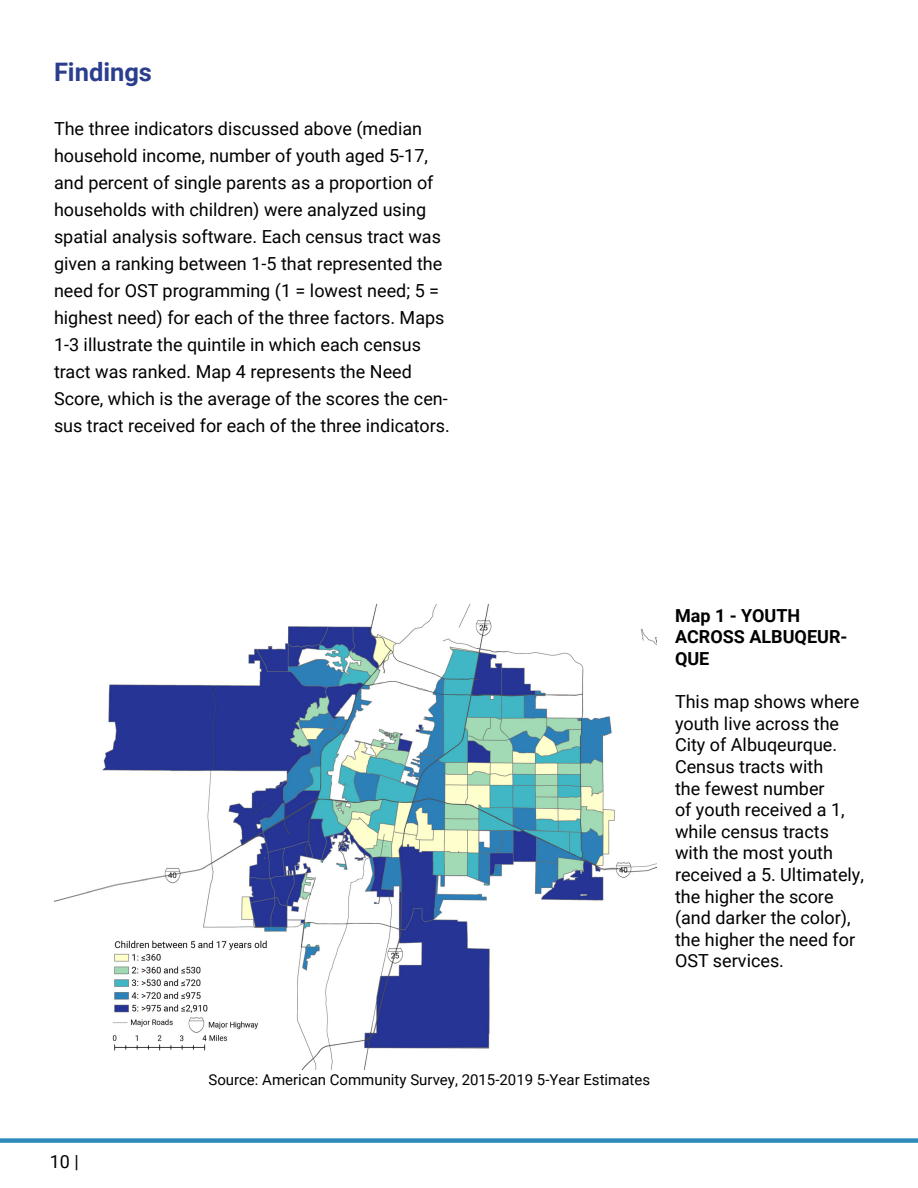
<style>
.page{position:relative;width:918px;height:1188px;background:#fff}
.page>*{position:absolute;margin:0;border:0;box-sizing:border-box;transform-origin:0 0}
.t1{font:700 25.5px "Roboto";color:#2b3e8d}
.t2{font:18px/21.6px "Roboto";color:#000}
.t3{font:700 18px/21.6px "Roboto";color:#000}
.t4{font:15px "Roboto";color:#000}
</style>
<div class="page">
<div style="left:0;top:1138px;width:918px;height:5px;background:#2f8abb"></div>
<img style="left:54px;top:604px;width:603px;height:466px">
<h1 class="t1" style="left:54px;top:54px;width:100px">Findings</h1>
<p class="t2" style="left:54px;top:114px;width:397px;line-height:27px">The three indicators discussed above (median household income, number of youth aged 5-17, and percent of single parents as a proportion of households with children) were analyzed using spatial analysis software. Each census tract was given a ranking between 1-5 that represented the need for OST programming (1 = lowest need; 5 = highest need) for each of the three factors. Maps 1-3 illustrate the quintile in which each census tract was ranked. Map 4 represents the Need Score, which is the average of the scores the cen&shy;sus tract received for each of the three indicators.</p>
<p class="t2" style="left:50px;top:1150px;width:31px">10 |</p>
<p class="t3" style="left:675px;top:604px;width:174px">Map 1 - YOUTH<br>ACROSS ALBUQEUR-<br>QUE</p>
<p class="t2" style="left:675px;top:690px;width:191px">This map shows where youth live across the<br>City of Albuqeurque.<br>Census tracts with<br>the fewest number<br>of youth received a 1, while census tracts with the most youth received a 5. Ultimately, the higher the score (and darker the color), the higher the need for<br>OST services.</p>
<p class="t4" style="left:208px;top:1069px;width:443px">Source: American Community Survey, 2015-2019 5-Year Estimates</p>
</div>
